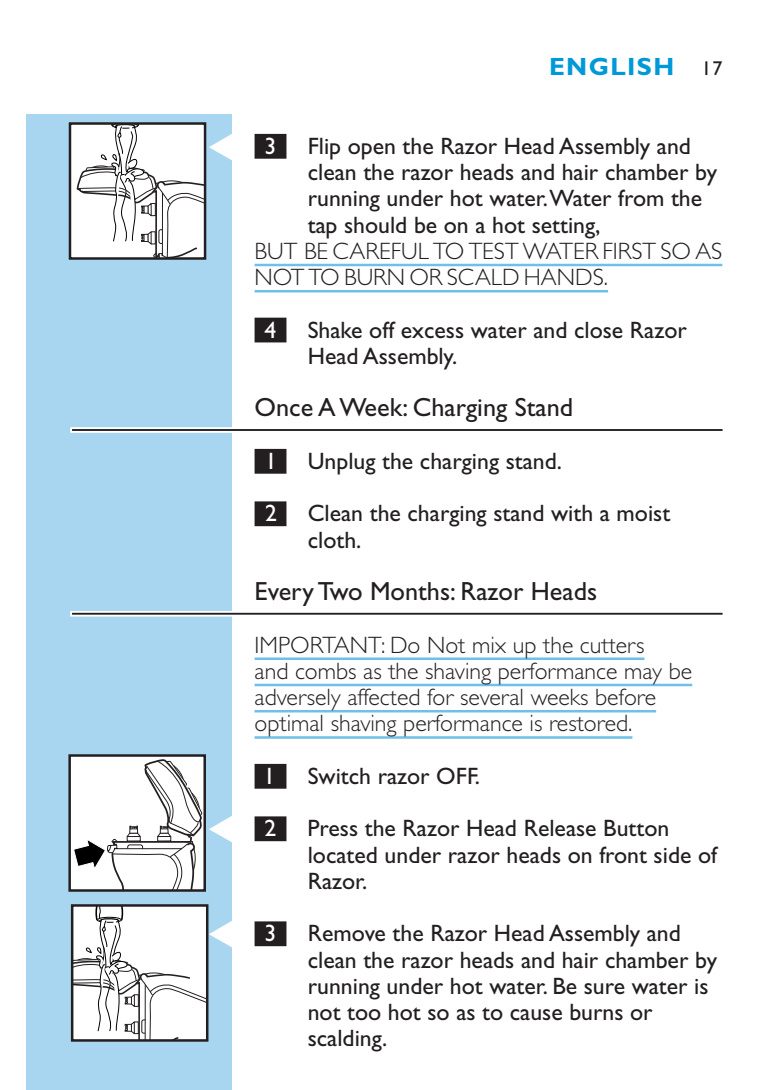
<style>
.page{position:relative;width:778px;height:1090px;background:#fff}
.page>*{position:absolute;margin:0;border:0;box-sizing:border-box;transform-origin:0 0}
.t1{font:45px "Philips Tape";color:#fff}
.t2{font:26.25px "Gill Sans";color:#231f20}
.t3{font:700 25px "Gill Sans";letter-spacing:.055em;color:#0099d8}
.t4{font:23.75px/26.2px "Gill Sans";color:#231f20}
.t5{font:300 23.75px/26.2px "Gill Sans";color:#231f20}
.t6{font:23.75px "Gill Sans";color:#fff}
.s1{font-weight:400;font-size:20px;color:#231f20}
.s2{font-family:"Gill Sans";font-size:23.75px}
</style>
<div class="page">
<div style="left:27px;top:114px;width:205px;height:976px;background:#a8d5ef"></div>
<div style="left:254px;top:134px;width:32px;height:25px;background:#231f20"></div>
<hr style="left:254px;top:264px;width:468px;height:2px;background:#6dc0e8">
<hr style="left:254px;top:290px;width:354px;height:2px;background:#6dc0e8">
<div style="left:254px;top:318px;width:32px;height:24px;background:#231f20"></div>
<div style="left:70px;top:427px;width:652px;height:6px;background:#fff"></div>
<hr style="left:72px;top:429px;width:650px;height:2px;background:#231f20">
<div style="left:254px;top:449px;width:32px;height:25px;background:#231f20"></div>
<div style="left:254px;top:501px;width:32px;height:25px;background:#231f20"></div>
<svg style="left:70px;top:611px;width:652px;height:6px"></svg>
<hr style="left:72px;top:613px;width:650px;height:2px;background:#231f20">
<hr style="left:254px;top:658px;width:390px;height:2px;background:#6dc0e8">
<hr style="left:254px;top:684px;width:438px;height:2px;background:#6dc0e8">
<hr style="left:254px;top:710px;width:402px;height:2px;background:#6dc0e8">
<hr style="left:254px;top:736px;width:378px;height:3px;background:#6dc0e8">
<div style="left:254px;top:764px;width:32px;height:25px;background:#231f20"></div>
<div style="left:254px;top:816px;width:32px;height:25px;background:#231f20"></div>
<div style="left:254px;top:921px;width:32px;height:25px;background:#231f20"></div>
<div style="left:70px;top:756px;width:135px;height:135px;background:#fff"></div>
<svg style="left:73px;top:760px;width:130px;height:129px"></svg>
<div style="left:68px;top:754px;width:138px;height:138px;border:2px solid #231f20"></div>
<svg style="left:74px;top:907px;width:131px;height:132px;background:#e9e9e9"></svg>
<div style="left:71px;top:904px;width:137px;height:138px;border:2px solid #231f20"></div>
<div style="left:70px;top:124px;width:135px;height:134px;background:#fff"></div>
<svg style="left:76px;top:125px;width:127px;height:132px"></svg>
<div style="left:69px;top:122px;width:137px;height:138px;border:2px solid #231f20"></div>
<p class="t3" style="left:549px;top:58px;width:175px">ENGLISH <span class="s1">17</span></p>
<h1 class="t1" style="left:205px;top:117px;width:73px">C <span class="s2">3</span></h1>
<p class="t4" style="left:308px;top:135px;width:411px">Flip open the Razor Head Assembly and clean the razor heads and hair chamber by running under hot water.Water from the tap should be on a hot setting,</p>
<p class="t5" style="left:254px;top:240px;width:469px">BUT BE CAREFUL TO TEST WATER FIRST SO AS<br>NOT TO BURN OR SCALD HANDS.</p>
<p class="t6" style="left:264px;top:321px;width:13px">4</p>
<p class="t4" style="left:308px;top:319px;width:380px">Shake off excess water and close Razor<br>Head Assembly.</p>
<p class="t2" style="left:254px;top:398px;width:320px">Once A Week: Charging Stand</p>
<p class="t6" style="left:265px;top:453px;width:13px">1</p>
<p class="t4" style="left:308px;top:450px;width:256px">Unplug the charging stand.</p>
<p class="t6" style="left:265px;top:505px;width:13px">2</p>
<p class="t4" style="left:308px;top:503px;width:364px">Clean the charging stand with a moist cloth.</p>
<p class="t2" style="left:254px;top:582px;width:344px">Every Two Months: Razor Heads</p>
<p class="t5" style="left:254px;top:634px;width:439px">IMPORTANT: Do Not mix up the cutters<br>and combs as the shaving performance may be adversely affected for several weeks before optimal shaving performance is restored.</p>
<p class="t6" style="left:263px;top:768px;width:13px">1</p>
<p class="t4" style="left:308px;top:765px;width:174px">Switch razor OFF.</p>
<h1 class="t1" style="left:205px;top:799px;width:73px">C <span class="s2">2</span></h1>
<p class="t4" style="left:307px;top:818px;width:411px">Press the Razor Head Release Button located under razor heads on front side of<br>Razor.</p>
<h1 class="t1" style="left:205px;top:904px;width:73px">C <span class="s2">3</span></h1>
<p class="t4" style="left:308px;top:923px;width:411px">Remove the Razor Head Assembly and clean the razor heads and hair chamber by running under hot water. Be sure water is not too hot so as to cause burns or scalding.</p>
</div>
